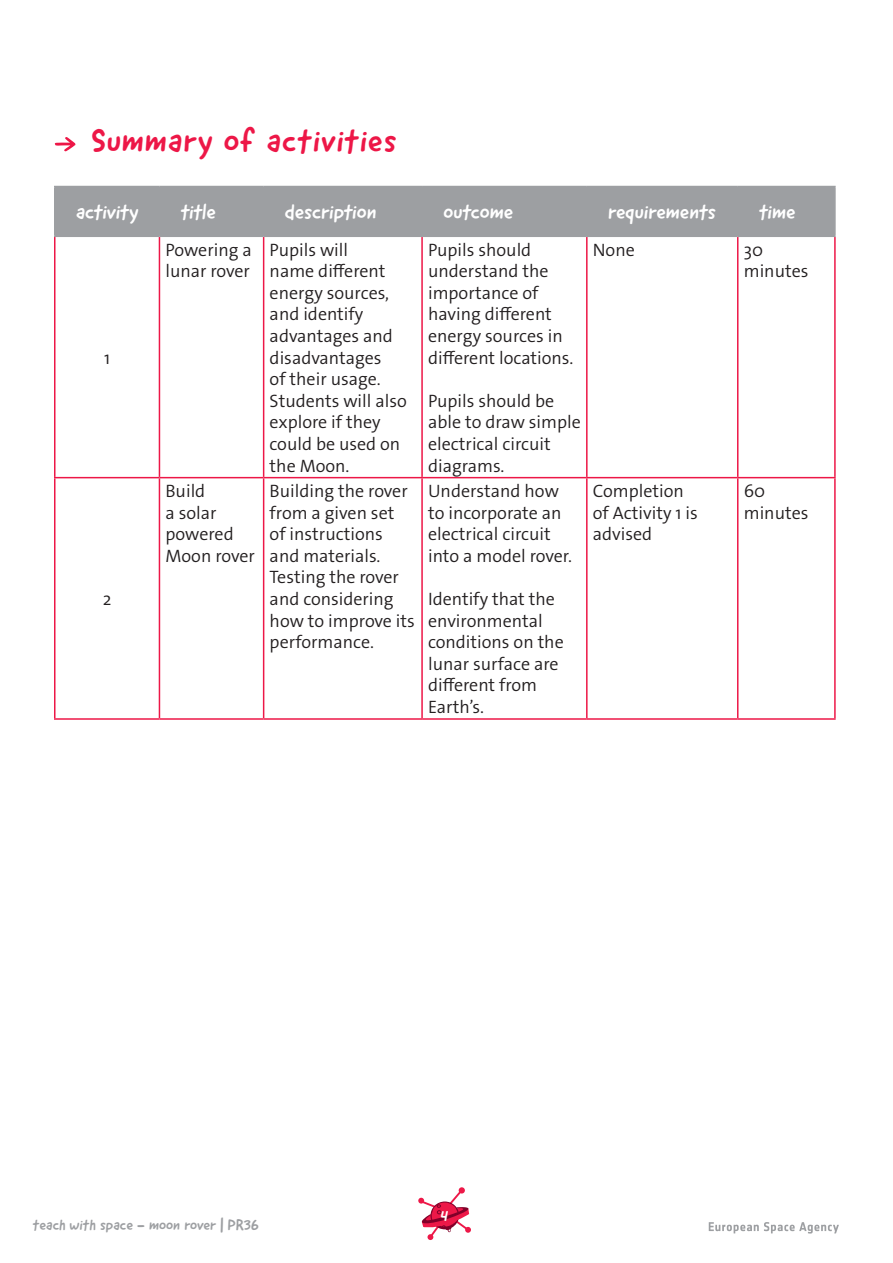
<style>
.page{position:relative;width:893px;height:1263px;background:#fff}
.page>*{position:absolute;margin:0;border:0;box-sizing:border-box;transform-origin:0 0}
.Activity_title{font:33px "Good Dog New";letter-spacing:.03em;color:#ed1747}
.Grey_box_title{font:21px "Good Dog New";letter-spacing:-.005em;color:#fff}
.Text{font:300 18px/21.6px "The Sans Os F";color:#231f20}
.t1{font:15px "Good Dog New";color:#9d9fa2}
.t2{font:15px "Good Dog New";color:#fff}
</style>
<div class="page">
<svg style="left:709px;top:1222px;width:130px;height:11px"></svg>
<svg style="left:418px;top:1187px;width:53px;height:53px"></svg>
<div style="left:56px;top:187px;width:778px;height:49px;background:#9d9fa2"></div>
<hr style="left:54px;top:186px;width:105px;height:1px;background:#9d9fa2">
<hr style="left:54px;top:187px;width:2px;height:49px;background:#9d9fa2">
<hr style="left:159px;top:186px;width:105px;height:1px;background:#9d9fa2">
<hr style="left:159px;top:187px;width:1px;height:49px;background:#9d9fa2">
<hr style="left:264px;top:186px;width:158px;height:1px;background:#9d9fa2">
<hr style="left:263px;top:187px;width:1px;height:49px;background:#9d9fa2">
<hr style="left:422px;top:186px;width:165px;height:1px;background:#9d9fa2">
<hr style="left:421px;top:187px;width:2px;height:49px;background:#9d9fa2">
<hr style="left:587px;top:186px;width:151px;height:1px;background:#9d9fa2">
<hr style="left:586px;top:187px;width:2px;height:49px;background:#9d9fa2">
<hr style="left:738px;top:186px;width:98px;height:1px;background:#9d9fa2">
<hr style="left:737px;top:187px;width:1px;height:49px;background:#9d9fa2">
<hr style="left:834px;top:187px;width:2px;height:49px;background:#9d9fa2">
<hr style="left:54px;top:236px;width:105px;height:1px;background:#9d9fa2">
<hr style="left:159px;top:236px;width:105px;height:1px;background:#9d9fa2">
<hr style="left:264px;top:236px;width:158px;height:1px;background:#9d9fa2">
<hr style="left:422px;top:236px;width:165px;height:1px;background:#9d9fa2">
<hr style="left:587px;top:236px;width:151px;height:1px;background:#9d9fa2">
<hr style="left:738px;top:236px;width:98px;height:1px;background:#9d9fa2">
<hr style="left:54px;top:237px;width:2px;height:240px;background:#ed1747">
<hr style="left:159px;top:237px;width:1px;height:240px;background:#ed1747">
<hr style="left:263px;top:237px;width:1px;height:240px;background:#ed1747">
<hr style="left:421px;top:237px;width:2px;height:240px;background:#ed1747">
<hr style="left:586px;top:237px;width:2px;height:240px;background:#ed1747">
<hr style="left:737px;top:237px;width:1px;height:240px;background:#ed1747">
<hr style="left:834px;top:237px;width:2px;height:240px;background:#ed1747">
<hr style="left:54px;top:477px;width:105px;height:1px;background:#ed1747">
<hr style="left:54px;top:478px;width:2px;height:240px;background:#ed1747">
<hr style="left:159px;top:477px;width:105px;height:1px;background:#ed1747">
<hr style="left:159px;top:478px;width:1px;height:240px;background:#ed1747">
<hr style="left:264px;top:477px;width:158px;height:1px;background:#ed1747">
<hr style="left:263px;top:478px;width:1px;height:240px;background:#ed1747">
<hr style="left:422px;top:477px;width:165px;height:1px;background:#ed1747">
<hr style="left:421px;top:478px;width:2px;height:240px;background:#ed1747">
<hr style="left:587px;top:477px;width:151px;height:1px;background:#ed1747">
<hr style="left:586px;top:478px;width:2px;height:240px;background:#ed1747">
<hr style="left:738px;top:477px;width:98px;height:1px;background:#ed1747">
<hr style="left:737px;top:478px;width:1px;height:240px;background:#ed1747">
<hr style="left:834px;top:478px;width:2px;height:240px;background:#ed1747">
<hr style="left:54px;top:718px;width:105px;height:2px;background:#ed1747">
<hr style="left:159px;top:718px;width:105px;height:2px;background:#ed1747">
<hr style="left:264px;top:718px;width:158px;height:2px;background:#ed1747">
<hr style="left:422px;top:718px;width:165px;height:2px;background:#ed1747">
<hr style="left:587px;top:718px;width:151px;height:2px;background:#ed1747">
<hr style="left:738px;top:718px;width:98px;height:2px;background:#ed1747">
<svg style="left:55px;top:137px;width:20px;height:14px"></svg>
<p class="Activity_title" style="left:91px;top:120px;width:307px">Summary of activities</p>
<p class="Grey_box_title" style="left:76px;top:198px;width:64px">activity</p>
<p class="Grey_box_title" style="left:181px;top:198px;width:37px">title</p>
<p class="Grey_box_title" style="left:285px;top:198px;width:93px">description</p>
<p class="Grey_box_title" style="left:443px;top:198px;width:71px">outcome</p>
<p class="Grey_box_title" style="left:608px;top:198px;width:110px">requirements</p>
<p class="Grey_box_title" style="left:759px;top:198px;width:38px">time</p>
<p class="Text" style="left:104px;top:347px;width:8px">1</p>
<p class="Text" style="left:103px;top:588px;width:10px">2</p>
<p class="Text" style="left:165px;top:239px;width:88px">Powering a lunar rover</p>
<p class="Text" style="left:270px;top:239px;width:139px">Pupils will<br>name different energy sources, and identify advantages and disadvantages<br>of their usage.<br>Students will also explore if they could be used on the Moon.</p>
<p class="Text" style="left:428px;top:239px;width:147px">Pupils should understand the importance of having different energy sources in different locations.</p>
<p class="Text" style="left:428px;top:390px;width:154px">Pupils should be able to draw simple electrical circuit diagrams.</p>
<p class="Text" style="left:165px;top:480px;width:91px">Build<br>a solar powered<br>Moon rover</p>
<p class="Text" style="left:270px;top:480px;width:147px">Building the rover from a given set of instructions and materials.<br>Testing the rover and considering how to improve its performance.</p>
<p class="Text" style="left:428px;top:480px;width:145px">Understand how to incorporate an electrical circuit into a model rover.</p>
<p class="Text" style="left:428px;top:588px;width:137px">Identify that the environmental conditions on the lunar surface are different from<br>Earth’s.</p>
<p class="Text" style="left:593px;top:239px;width:44px">None</p>
<p class="Text" style="left:744px;top:239px;width:66px">30 minutes</p>
<p class="Text" style="left:593px;top:480px;width:106px">Completion of Activity 1 is advised</p>
<p class="Text" style="left:744px;top:480px;width:66px">60 minutes</p>
<p class="t1" style="left:33px;top:1215px;width:227px">teach with space - moon rover | PR36</p>
<p class="t2" style="left:441px;top:1206px;width:9px">4</p>
</div>
